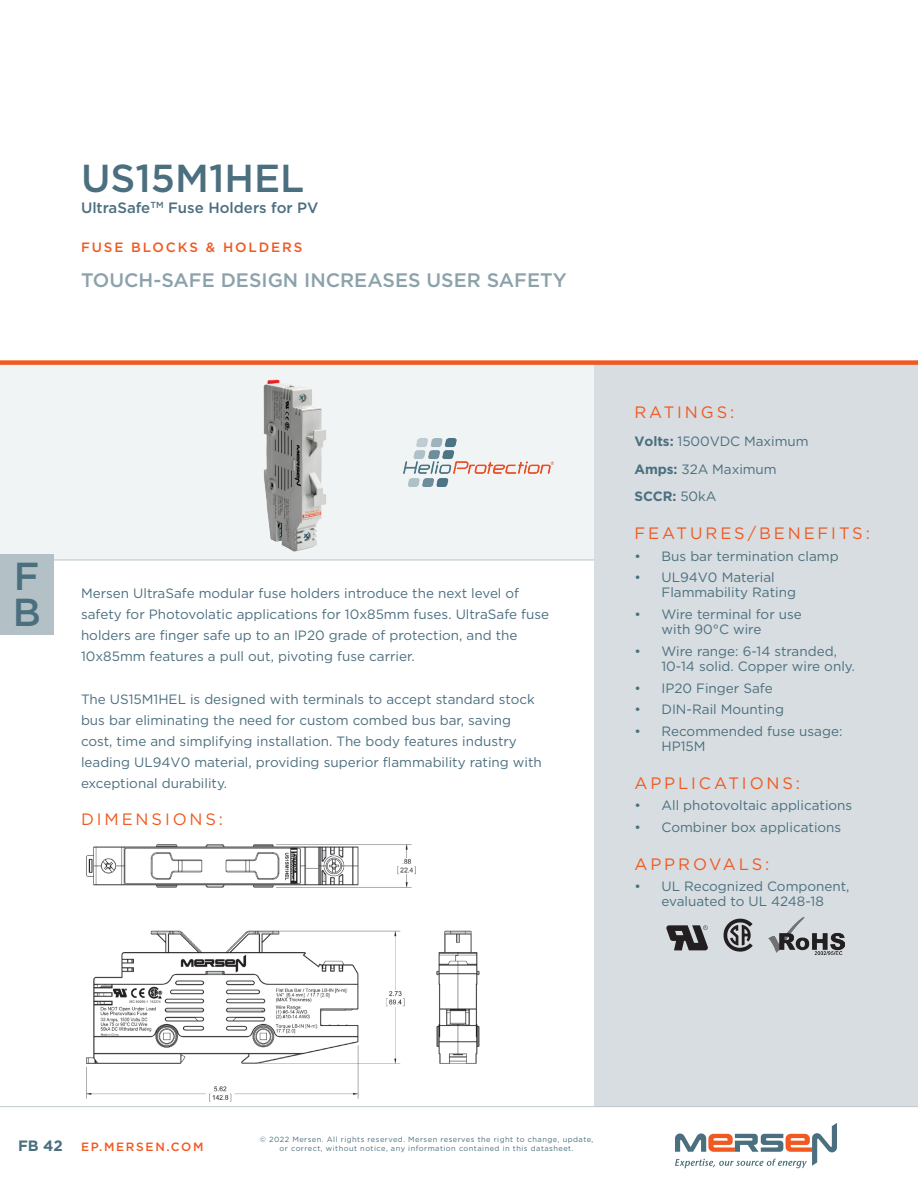
<style>
.page{position:relative;width:918px;height:1188px;background:#fff}
.page>*{position:absolute;margin:0;border:0;box-sizing:border-box;transform-origin:0 0}
.NEW_Product_MSL_Page{font:500 39px/36px "Gotham";color:#4b6f7f}
.NEW_Product_type{font:500 19.5px "Gotham";color:#8ba2aa}
.NEW_Subhead{font:16.5px "Gotham";letter-spacing:.175em;color:#f15921}
.NEW_Product_MSL_Desc{font:500 15px "Gotham";color:#4b6f7f}
.NEW_Text{font:13.5px/21px "Gotham";color:#4b6f7f}
.NEW_Bulleted_Text{font:13.5px "Gotham";letter-spacing:-.005em;color:#4b6f7f}
.NEW_Product_group{font:500 13.5px "Gotham";letter-spacing:.14em;color:#f15921}
.NEW_Bulleted_Text-2{font:700 13.5px "Gotham";color:#4b6f7f}
.t1{font:500 12px "Gotham";letter-spacing:.14em;color:#f15921}
.t2{font:7.5px/9px "Gotham";letter-spacing:.06em;color:#4b6f7f;text-align:center}
.s1{font-weight:700}
.s2{font-weight:400}
.s3{font-weight:700;font-size:15px;color:#4b6f7f}
</style>
<div class="page">
<svg style="left:675px;top:1123px;width:162px;height:45px"></svg>
<div style="left:0;top:365px;width:594px;height:195px;background:#f1f4f5"></div>
<div style="left:594px;top:365px;width:324px;height:742px;background:#d7dde0"></div>
<div style="left:0;top:360px;width:918px;height:5px;background:#f15921"></div>
<hr style="left:0;top:560px;width:594px;height:1px;background:#c0cace">
<hr style="left:0;top:1106px;width:918px;height:1px;background:#c0cace">
<div style="left:0;top:554px;width:54px;height:81px;background:#b3c0c6"></div>
<img style="left:724px;top:919px;width:29px;height:33px">
<svg style="left:666px;top:925px;width:42px;height:25px"></svg>
<img style="left:86px;top:844px;width:394px;height:258px">
<img style="left:263px;top:379px;width:63px;height:173px">
<img style="left:769px;top:917px;width:75px;height:37px">
<img style="left:403px;top:438px;width:151px;height:49px">
<p class="NEW_Product_MSL_Page" style="left:81px;top:160px;width:225px">US15M1HEL</p>
<p class="NEW_Product_MSL_Desc" style="left:81px;top:198px;width:239px">UltraSafe<sup>TM</sup> Fuse Holders for PV</p>
<p class="NEW_Product_group" style="left:81px;top:239px;width:223px">FUSE BLOCKS &amp; HOLDERS</p>
<p class="NEW_Product_type" style="left:81px;top:267px;width:487px">TOUCH-SAFE DESIGN INCREASES USER SAFETY</p>
<h1 class="NEW_Product_MSL_Page" style="left:13px;top:558px;width:30px">F<br>B</h1>
<p class="NEW_Text" style="left:81px;top:582px;width:470px">Mersen UltraSafe modular fuse holders introduce the next level of safety for Photovolatic applications for 10x85mm fuses. UltraSafe fuse holders are finger safe up to an IP20 grade of protection, and the 10x85mm features a pull out, pivoting fuse carrier.</p>
<p class="NEW_Text" style="left:81px;top:688px;width:462px">The US15M1HEL is designed with terminals to accept standard stock bus bar eliminating the need for custom combed bus bar, saving cost, time and simplifying installation. The body features industry leading UL94V0 material, providing superior flammability rating with exceptional durability.</p>
<p class="NEW_Subhead" style="left:81px;top:809px;width:144px">DIMENSIONS:</p>
<p class="NEW_Subhead" style="left:634px;top:402px;width:101px">RATINGS:</p>
<p class="NEW_Bulleted_Text" style="left:634px;top:433px;width:176px"><span class="s1">Volts:</span> 1500VDC Maximum</p>
<p class="NEW_Bulleted_Text" style="left:634px;top:460px;width:144px"><span class="s1">Amps:</span> 32A Maximum</p>
<p class="NEW_Bulleted_Text-2" style="left:634px;top:488px;width:84px">SCCR: <span class="s2">50kA</span></p>
<p class="NEW_Subhead" style="left:634px;top:523px;width:237px">FEATURES/BENEFITS:</p>
<p class="NEW_Text" style="left:634px;top:545px;width:206px">• Bus bar termination clamp</p>
<p class="NEW_Text" style="left:662px;top:570px;width:136px;line-height:15px;text-indent:-27px">• UL94V0 Material<br>Flammability Rating</p>
<p class="NEW_Text" style="left:662px;top:607px;width:142px;line-height:15px;text-indent:-27px">• Wire terminal for use with 90°C wire</p>
<p class="NEW_Text" style="left:662px;top:643px;width:195px;line-height:15px;text-indent:-27px">• Wire range: 6-14 stranded,<br>10-14 solid. Copper wire only.</p>
<p class="NEW_Text" style="left:634px;top:677px;width:140px">• IP20 Finger Safe</p>
<p class="NEW_Text" style="left:634px;top:699px;width:151px">• DIN-Rail Mounting</p>
<p class="NEW_Text" style="left:662px;top:724px;width:182px;line-height:15px;text-indent:-27px">• Recommended fuse usage:<br>HP15M</p>
<p class="NEW_Subhead" style="left:634px;top:772px;width:167px">APPLICATIONS:</p>
<p class="NEW_Text" style="left:634px;top:795px;width:219px">• All photovoltaic applications</p>
<p class="NEW_Text" style="left:634px;top:817px;width:208px">• Combiner box applications</p>
<p class="NEW_Subhead" style="left:634px;top:853px;width:137px">APPROVALS:</p>
<p class="NEW_Text" style="left:634px;top:879px;width:217px;line-height:15px;text-align:center">• UL Recognized Component, evaluated to UL 4248-18</p>
<p class="t1" style="left:18px;top:1139px;width:187px"><span class="s3">FB 42</span> EP.MERSEN.COM</p>
<p class="t2" style="left:260px;top:1135px;width:335px">© 2022 Mersen. All rights reserved. Mersen reserves the right to change, update, or correct, without notice, any information contained in this datasheet.</p>
</div>
